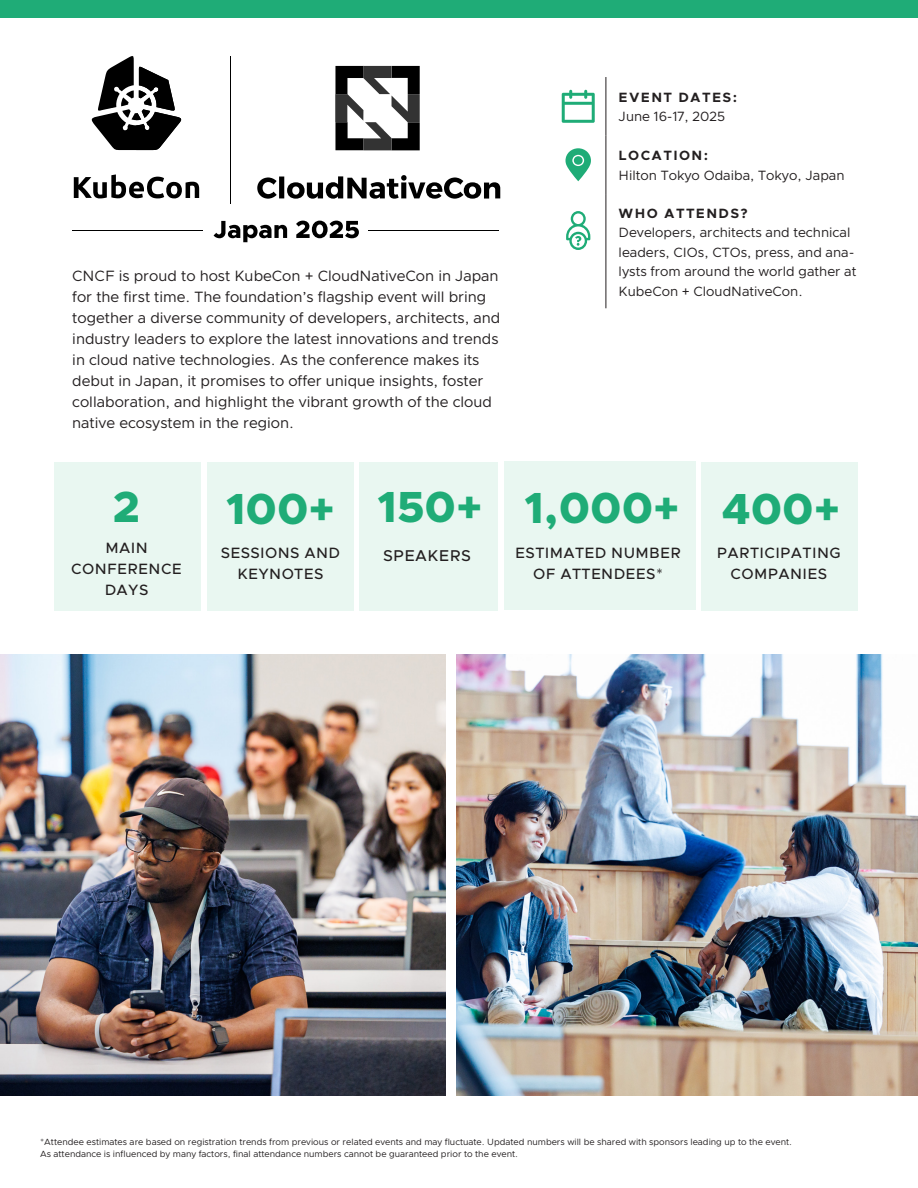
<style>
.page{position:relative;width:918px;height:1188px;background:#fff}
.page>*{position:absolute;margin:0;border:0;box-sizing:border-box;transform-origin:0 0}
.Body_9_13{font:800 43.65px "Clarity City";color:#1fac77}
.Body_9_13-2{font:500 15.75px "Clarity City";letter-spacing:.025em;color:#231f20}
.Body_9_13-3{font:15px/21px "Clarity City";color:#231f20}
.Body_9_13-4{font:500 15px/21px "Clarity City";letter-spacing:.025em;color:#231f20;text-align:center}
.Body_9_13-5{font:13.5px/19.5px "Clarity City";color:#231f20}
.Body_9_13_no_space_below{font:13.5px "Clarity City";color:#231f20}
.Body_9_13-6{font:700 13.5px "Clarity City";letter-spacing:.1em;color:#231f20}
.FINE_PRINT_6_8{font:9px/12px "Clarity City";color:#231f20}
.s1{font-weight:700}
</style>
<div class="page">
<div style="left:0;top:0;width:918px;height:17px;background:#1fac77"></div>
<hr style="left:606px;top:77px;width:1px;height:59px;background:#231f20">
<hr style="left:606px;top:136px;width:1px;height:58px;background:#231f20">
<hr style="left:606px;top:194px;width:1px;height:114px;background:#231f20">
<svg style="left:562px;top:90px;width:33px;height:33px"></svg>
<svg style="left:566px;top:148px;width:25px;height:33px"></svg>
<svg style="left:566px;top:211px;width:24px;height:39px"></svg>
<div style="left:207px;top:463px;width:147px;height:148px;background:#e9f7f1"></div>
<div style="left:702px;top:463px;width:156px;height:148px;background:#e9f7f1"></div>
<div style="left:360px;top:463px;width:138px;height:148px;background:#e9f7f1"></div>
<div style="left:54px;top:463px;width:146px;height:148px;background:#e9f7f1"></div>
<svg style="left:74px;top:174px;width:125px;height:25px"></svg>
<svg style="left:91px;top:56px;width:91px;height:94px"></svg>
<svg style="left:335px;top:66px;width:85px;height:84px"></svg>
<svg style="left:257px;top:175px;width:243px;height:24px"></svg>
<hr style="left:230px;top:57px;width:1px;height:147px;background:#000">
<hr style="left:73px;top:230px;width:130px;height:1px;background:#000">
<svg style="left:214px;top:221px;width:73px;height:21px"></svg>
<svg style="left:296px;top:221px;width:63px;height:17px"></svg>
<hr style="left:369px;top:230px;width:130px;height:1px;background:#000">
<div style="left:505px;top:462px;width:191px;height:148px;background:#e9f7f1"></div>
<img style="left:0;top:655px;width:446px;height:440px">
<img style="left:457px;top:655px;width:461px;height:440px">
<p class="Body_9_13-3" style="left:72px;top:266px;width:430px">CNCF is proud to host KubeCon + CloudNativeCon in Japan for the first time. The foundation’s flagship event will bring together a diverse community of developers, architects, and industry leaders to explore the latest innovations and trends in cloud native technologies. As the conference makes its debut in Japan, it promises to offer unique insights, foster collaboration, and highlight the vibrant growth of the cloud native ecosystem in the region.</p>
<p class="Body_9_13-6" style="left:619px;top:89px;width:120px">EVENT DATES:</p>
<p class="Body_9_13_no_space_below" style="left:619px;top:108px;width:108px">June 16-17, 2025</p>
<p class="Body_9_13-5" style="left:619px;top:146px;width:227px"><span class="s1">LOCATION:<br></span>Hilton Tokyo Odaiba, Tokyo, Japan</p>
<p class="Body_9_13-5" style="left:619px;top:203px;width:239px"><span class="s1">WHO ATTENDS?<br></span>Developers, architects and technical leaders, CIOs, CTOs, press, and ana&shy;lysts from around the world gather at<br>KubeCon + CloudNativeCon.</p>
<p class="Body_9_13" style="left:113px;top:479px;width:29px">2</p>
<p class="Body_9_13-4" style="left:71px;top:537px;width:112px">MAIN<br>CONFERENCE<br>DAYS</p>
<p class="Body_9_13-4" style="left:515px;top:542px;width:167px">ESTIMATED NUMBER<br>OF ATTENDEES*</p>
<p class="Body_9_13" style="left:377px;top:480px;width:107px">150+</p>
<p class="Body_9_13" style="left:722px;top:481px;width:120px">400+</p>
<p class="Body_9_13-2" style="left:383px;top:546px;width:89px">SPEAKERS</p>
<p class="Body_9_13" style="left:524px;top:480px;width:157px">1,000+</p>
<p class="Body_9_13" style="left:226px;top:481px;width:111px">100+</p>
<p class="Body_9_13-4" style="left:221px;top:543px;width:121px">SESSIONS AND<br>KEYNOTES</p>
<p class="Body_9_13-4" style="left:717px;top:543px;width:125px">PARTICIPATING</p>
<p class="Body_9_13-4" style="left:731px;top:564px;width:98px">COMPANIES</p>
<p class="FINE_PRINT_6_8" style="left:40px;top:1136px;width:754px">*Attendee estimates are based on registration trends from previous or related events and may fluctuate. Updated numbers will be shared with sponsors leading up to the event.<br>As attendance is influenced by many factors, final attendance numbers cannot be guaranteed prior to the event.</p>
</div>
